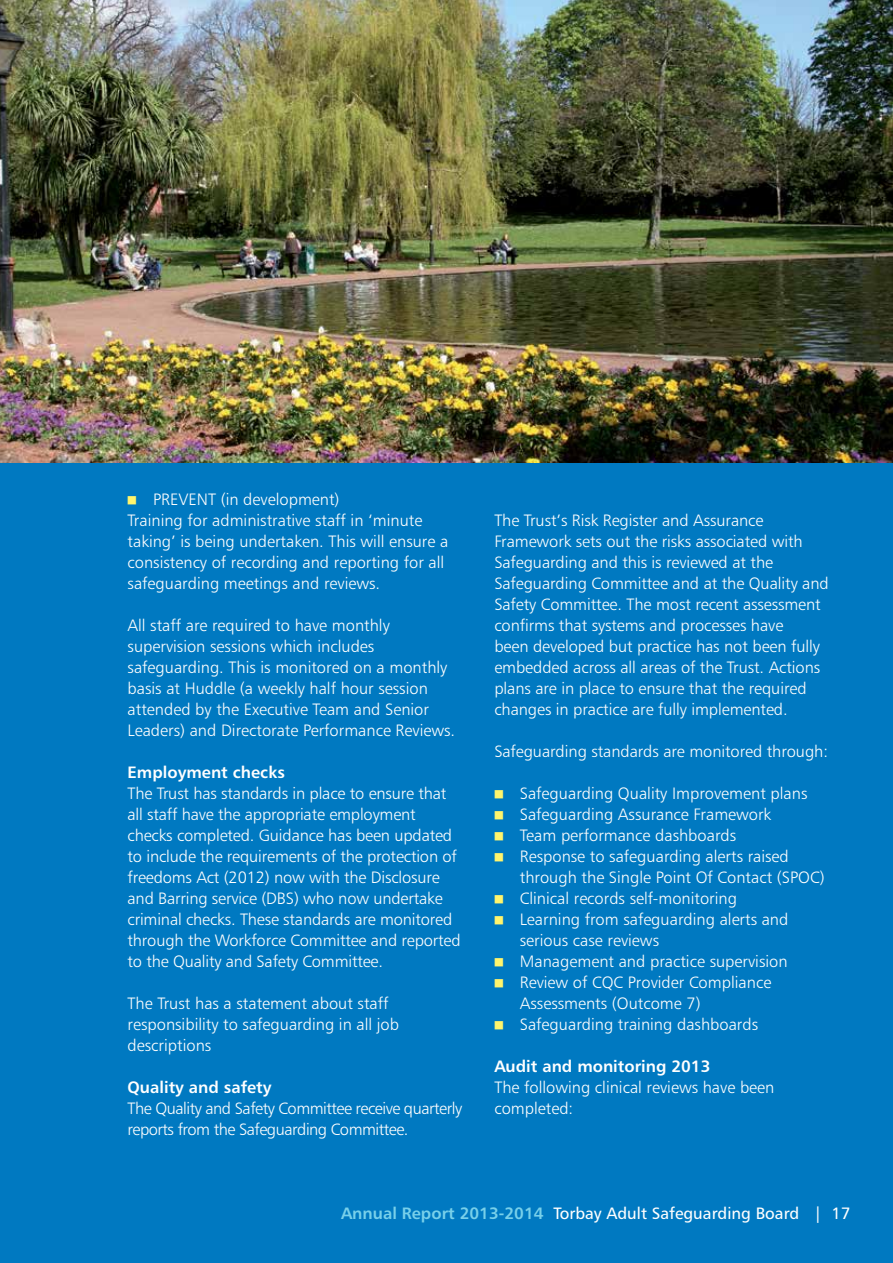
<style>
.page{position:relative;width:893px;height:1263px;background:#0079c1}
.page>*{position:absolute;margin:0;border:0;box-sizing:border-box;transform-origin:0 0}
.t1{font:16.5px/21px "Humanist 777 BT Light B";color:#fff}
.t2{font:16.5px/21px "Humanist 777 BT Light B";letter-spacing:-.03em;color:#fff}
.t3{font:16.5px "Humanist 777 BT Bold B";color:#fff}
.t4{font:16.5px "Humanist 777 BT Roman B";color:#fff}
.s1{font-family:"Humanist 777 BT Bold B";color:#78d0ea}
</style>
<div class="page">
<img style="left:0;top:0;width:893px;height:463px">
<p class="t1" style="left:128px;top:488px;width:322px;text-indent:26px">PREVENT (in development)<br>Training for administrative staff in ‘minute taking’ is being undertaken. This will ensure a consistency of recording and reporting for all safeguarding meetings and reviews.</p>
<p class="t1" style="left:128px;top:614px;width:329px">All staff are required to have monthly supervision sessions which includes safeguarding. This is monitored on a monthly basis at Huddle (a weekly half hour session attended by the Executive Team and Senior Leaders) and Directorate Performance Reviews.</p>
<p class="t3" style="left:128px;top:762px;width:159px">Employment checks</p>
<p class="t1" style="left:128px;top:782px;width:335px">The Trust has standards in place to ensure that all staff have the appropriate employment checks completed. Guidance has been updated to include the requirements of the protection of freedoms Act (2012) now with the Disclosure and Barring service (DBS) who now undertake criminal checks. These standards are monitored through the Workforce Committee and reported to the Quality and Safety Committee.</p>
<p class="t1" style="left:128px;top:992px;width:273px">The Trust has a statement about staff responsibility to safeguarding in all job descriptions</p>
<p class="t3" style="left:128px;top:1077px;width:146px">Quality and safety</p>
<p class="t2" style="left:128px;top:1097px;width:336px">The Quality and Safety Committee receive quarterly reports from the Safeguarding Committee.</p>
<p class="t1" style="left:494px;top:509px;width:336px">The Trust’s Risk Register and Assurance Framework sets out the risks associated with Safeguarding and this is reviewed at the Safeguarding Committee and at the Quality and Safety Committee. The most recent assessment confirms that systems and processes have<br>been developed but practice has not been fully embedded across all areas of the Trust. Actions plans are in place to ensure that the required changes in practice are fully implemented.</p>
<p class="t1" style="left:494px;top:740px;width:335px">Safeguarding standards are monitored through:</p>
<p class="t1" style="left:520px;top:782px;width:306px">Safeguarding Quality Improvement plans Safeguarding Assurance Framework<br>Team performance dashboards<br>Response to safeguarding alerts raised through the Single Point Of Contact (SPOC)<br>Clinical records self-monitoring<br>Learning from safeguarding alerts and serious case reviews<br>Management and practice supervision Review of CQC Provider Compliance Assessments (Outcome 7)<br>Safeguarding training dashboards</p>
<p class="t3" style="left:494px;top:1056px;width:218px">Audit and monitoring 2013</p>
<p class="t1" style="left:494px;top:1076px;width:282px">The following clinical reviews have been completed:</p>
<p class="t4" style="left:341px;top:1203px;width:511px"><span class="s1">Annual Report 2013-2014</span> Torbay Adult Safeguarding Board | 17</p>
</div>
